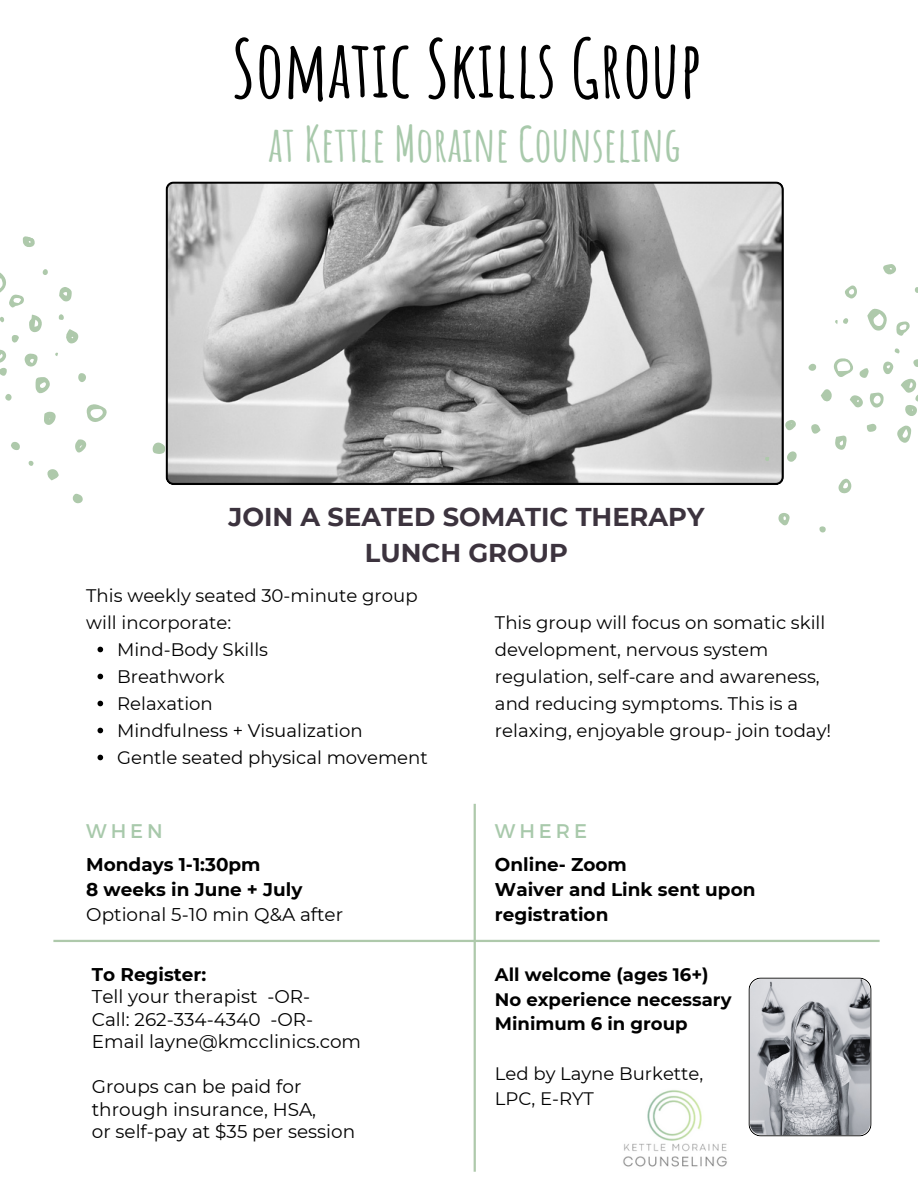
<style>
.page{position:relative;width:918px;height:1188px;background:#fff}
.page>*{position:absolute;margin:0;border:0;box-sizing:border-box;transform-origin:0 0}
.t1{font:700 78.45px "Amatic SC";color:#000}
.t2{font:700 48px "Amatic SC";color:#a8c9ab}
.t3{font:700 25.8px/36px "Montserrat";color:#3c333e;text-align:center}
.t4{font:19.8px "Montserrat";letter-spacing:.2em;color:#a8c9ab}
.t5{font:18.45px "Montserrat";color:#000}
.t6{font:700 18.45px/24.8px "Montserrat";color:#000}
.t7{font:18.15px/27px "Montserrat";color:#000}
.t8{font:700 18px/24.8px "Montserrat";color:#000}
.t9{font:18px "Montserrat";color:#000}
</style>
<div class="page">
<hr style="left:474px;top:804px;width:2px;height:368px;background:#aec9ab">
<hr style="left:53px;top:940px;width:827px;height:2px;background:#aec9ab">
<svg style="left:166px;top:181px;width:618px;height:304px;background:#9d9d9d"></svg>
<svg style="left:867px;top:308px;width:20px;height:23px"></svg>
<svg style="left:897px;top:426px;width:14px;height:17px"></svg>
<svg style="left:870px;top:393px;width:14px;height:15px"></svg>
<svg style="left:835px;top:436px;width:12px;height:14px"></svg>
<svg style="left:838px;top:478px;width:13px;height:15px"></svg>
<svg style="left:896px;top:321px;width:14px;height:15px"></svg>
<svg style="left:850px;top:395px;width:13px;height:12px"></svg>
<svg style="left:883px;top:264px;width:13px;height:11px"></svg>
<svg style="left:821px;top:389px;width:11px;height:13px"></svg>
<svg style="left:845px;top:286px;width:12px;height:13px"></svg>
<svg style="left:778px;top:513px;width:12px;height:13px"></svg>
<svg style="left:883px;top:362px;width:10px;height:12px"></svg>
<svg style="left:785px;top:420px;width:11px;height:11px"></svg>
<svg style="left:787px;top:451px;width:10px;height:11px"></svg>
<svg style="left:834px;top:358px;width:35px;height:20px"></svg>
<svg style="left:811px;top:424px;width:10px;height:10px"></svg>
<svg style="left:867px;top:424px;width:9px;height:8px"></svg>
<svg style="left:901px;top:379px;width:17px;height:37px"></svg>
<svg style="left:913px;top:359px;width:5px;height:8px"></svg>
<svg style="left:808px;top:364px;width:8px;height:7px"></svg>
<svg style="left:819px;top:526px;width:7px;height:6px"></svg>
<svg style="left:915px;top:287px;width:3px;height:6px"></svg>
<svg style="left:894px;top:348px;width:6px;height:6px"></svg>
<svg style="left:765px;top:457px;width:4px;height:4px"></svg>
<svg style="left:835px;top:318px;width:14px;height:6px"></svg>
<svg style="left:748px;top:977px;width:123px;height:159px;background:#a5a7ac"></svg>
<svg style="left:152px;top:441px;width:15px;height:17px"></svg>
<svg style="left:75px;top:439px;width:12px;height:14px"></svg>
<svg style="left:22px;top:236px;width:13px;height:11px"></svg>
<svg style="left:47px;top:469px;width:12px;height:12px"></svg>
<svg style="left:72px;top:493px;width:11px;height:11px"></svg>
<svg style="left:11px;top:442px;width:9px;height:8px"></svg>
<svg style="left:28px;top:460px;width:6px;height:6px"></svg>
<svg style="left:0;top:269px;width:107px;height:156px"></svg>
<img style="left:623px;top:1090px;width:104px;height:77px">
<svg style="left:98px;top:647px;width:5px;height:5px"></svg>
<svg style="left:98px;top:674px;width:5px;height:5px"></svg>
<svg style="left:98px;top:701px;width:5px;height:5px"></svg>
<svg style="left:98px;top:728px;width:5px;height:5px"></svg>
<svg style="left:98px;top:755px;width:5px;height:5px"></svg>
<p class="t1" style="left:232px;top:18px;width:471px">Somatic Skills Group</p>
<p class="t2" style="left:269px;top:113px;width:414px">at Kettle Moraine Counseling</p>
<p class="t3" style="left:229px;top:499px;width:478px">JOIN A SEATED SOMATIC THERAPY<br>LUNCH GROUP</p>
<p class="t7" style="left:86px;top:582px;width:333px">This weekly seated 30-minute group will incorporate:</p>
<h3 class="t7" style="left:117px;top:636px;width:153px">Mind-Body Skills</h3>
<p class="t7" style="left:117px;top:663px;width:109px">Breathwork</p>
<p class="t7" style="left:117px;top:690px;width:97px">Relaxation</p>
<p class="t7" style="left:117px;top:717px;width:247px">Mindfulness + Visualization</p>
<p class="t7" style="left:117px;top:744px;width:312px">Gentle seated physical movement</p>
<p class="t7" style="left:495px;top:609px;width:338px">This group will focus on somatic skill development, nervous system regulation, self-care and awareness, and reducing symptoms. This is a relaxing, enjoyable group- join today!</p>
<p class="t4" style="left:86px;top:818px;width:78px">WHEN</p>
<p class="t4" style="left:495px;top:818px;width:94px">WHERE</p>
<p class="t6" style="left:86px;top:852px;width:176px">Mondays 1-1:30pm</p>
<p class="t6" style="left:86px;top:877px;width:218px">8 weeks in June + July</p>
<h4 class="t5" style="left:86px;top:903px;width:258px">Optional 5-10 min Q&amp;A after</h4>
<p class="t6" style="left:92px;top:962px;width:116px">To Register:</p>
<h5 class="t5" style="left:92px;top:986px;width:220px">Tell your therapist -OR-</h5>
<p class="t5" style="left:92px;top:1008px;width:223px">Call: 262-334-4340 -OR-</p>
<p class="t5" style="left:92px;top:1031px;width:271px">Email layne@kmcclinics.com</p>
<p class="t5" style="left:92px;top:1076px;width:211px">Groups can be paid for</p>
<p class="t5" style="left:92px;top:1098px;width:226px">through insurance, HSA,</p>
<p class="t5" style="left:92px;top:1121px;width:265px">or self-pay at $35 per session</p>
<h4 class="t6" style="left:495px;top:852px;width:262px">Online- Zoom<br>Waiver and Link sent upon registration</h4>
<p class="t8" style="left:495px;top:962px;width:238px">All welcome (ages 16+)<br>No experience necessary<br>Minimum 6 in group</p>
<p class="t9" style="left:495px;top:1062px;width:210px">Led by Layne Burkette,</p>
<h5 class="t9" style="left:495px;top:1087px;width:100px">LPC, E-RYT</h5>
</div>
